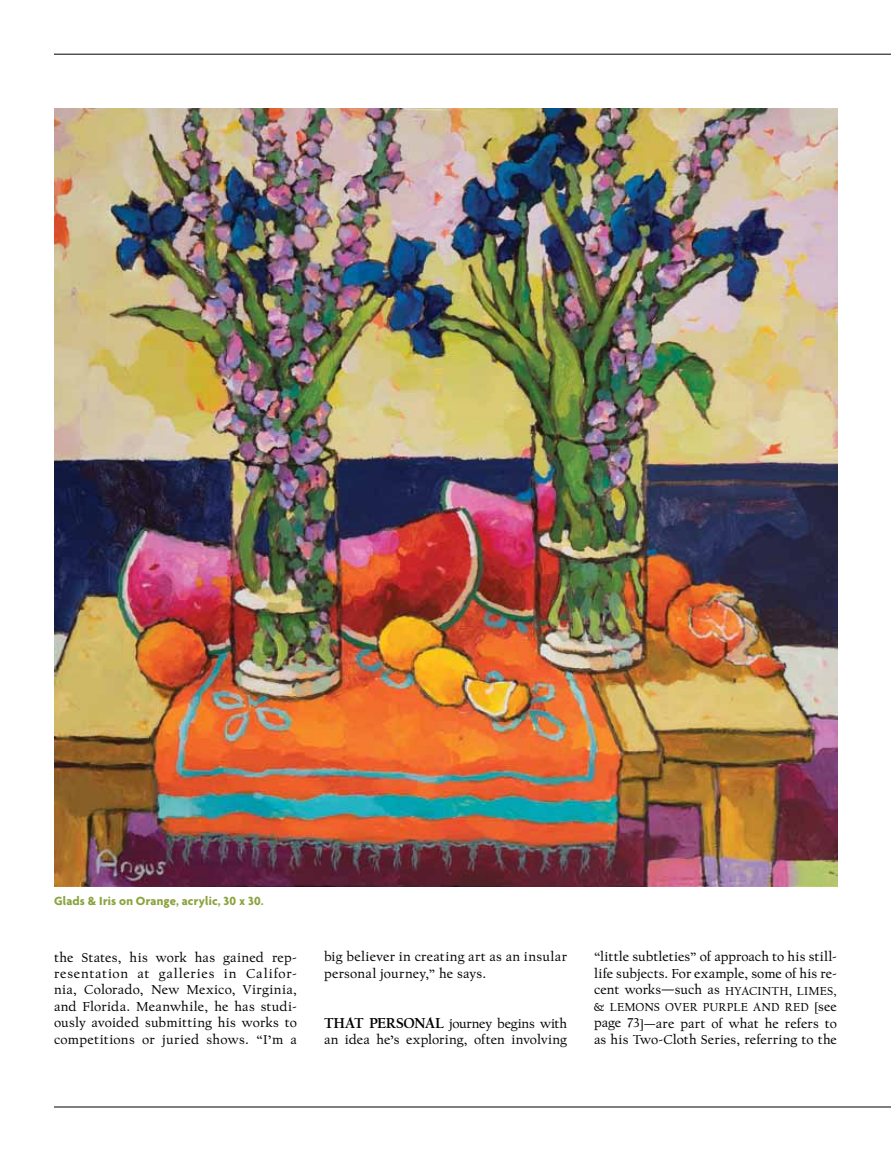
<style>
.page{position:relative;width:891px;height:1161px;background:#fff}
.page>*{position:absolute;margin:0;border:0;box-sizing:border-box;transform-origin:0 0}
.t1{font:13.5px/16.5px "Californian FB Text";letter-spacing:.01em;color:#000;text-align:justify}
.t2{font:700 12.75px "Agenda";letter-spacing:.015em;color:#8aa33e}
.t3{font:12px "Californian FB Text";color:#000}
.s1{font-weight:700;font-size:15px}
.s2{font-size:12px}
</style>
<div class="page">
<img style="left:54px;top:108px;width:783px;height:779px">
<hr style="left:54px;top:54px;width:837px;height:1px;background:#000">
<hr style="left:54px;top:1107px;width:837px;height:1px;background:#000">
<p class="t2" style="left:54px;top:893px;width:211px">Glads &amp; Iris on Orange, acrylic, 30 x 30.</p>
<p class="t1" style="left:54px;top:949px;width:245px">the States, his work has gained rep&shy;resentation at galleries in Califor&shy;nia, Colorado, New Mexico, Virginia, and Florida. Meanwhile, he has studi&shy;ously avoided submitting his works to competitions or juried shows. “I’m a</p>
<p class="t1" style="left:324px;top:949px;width:244px">big believer in creating art as an insular personal journey,” he says.</p>
<p class="t1" style="left:324px;top:1015px;width:245px"><span class="s1">THAT PERSONAL</span> journey begins with an idea he’s exploring, often involving</p>
<p class="t1" style="left:594px;top:949px;width:245px">“little subtleties” of approach to his still&shy;life subjects. For example, some of his re&shy;cent works—such as <span class="s2">hyacinth</span></p>
<p class="t3" style="left:789px;top:984px;width:17px">, limes</p>
<p class="t3" style="left:834px;top:984px;width:5px">,</p>
<p class="t1" style="left:594px;top:999px;width:244px;text-indent:220px"><span class="s2">[</span>see page 73<span class="s2">]—</span>are part of what he refers to as his Two-Cloth Series, referring to the</p>
<p class="t3" style="left:594px;top:1001px;width:26px">&amp; lem</p>
<p class="t3" style="left:636px;top:1001px;width:48px">ons over</p>
<p class="t3" style="left:703px;top:1001px;width:24px">purple</p>
<p class="t3" style="left:753px;top:1001px;width:10px">and</p>
<p class="t3" style="left:785px;top:1001px;width:9px">red</p>
</div>
